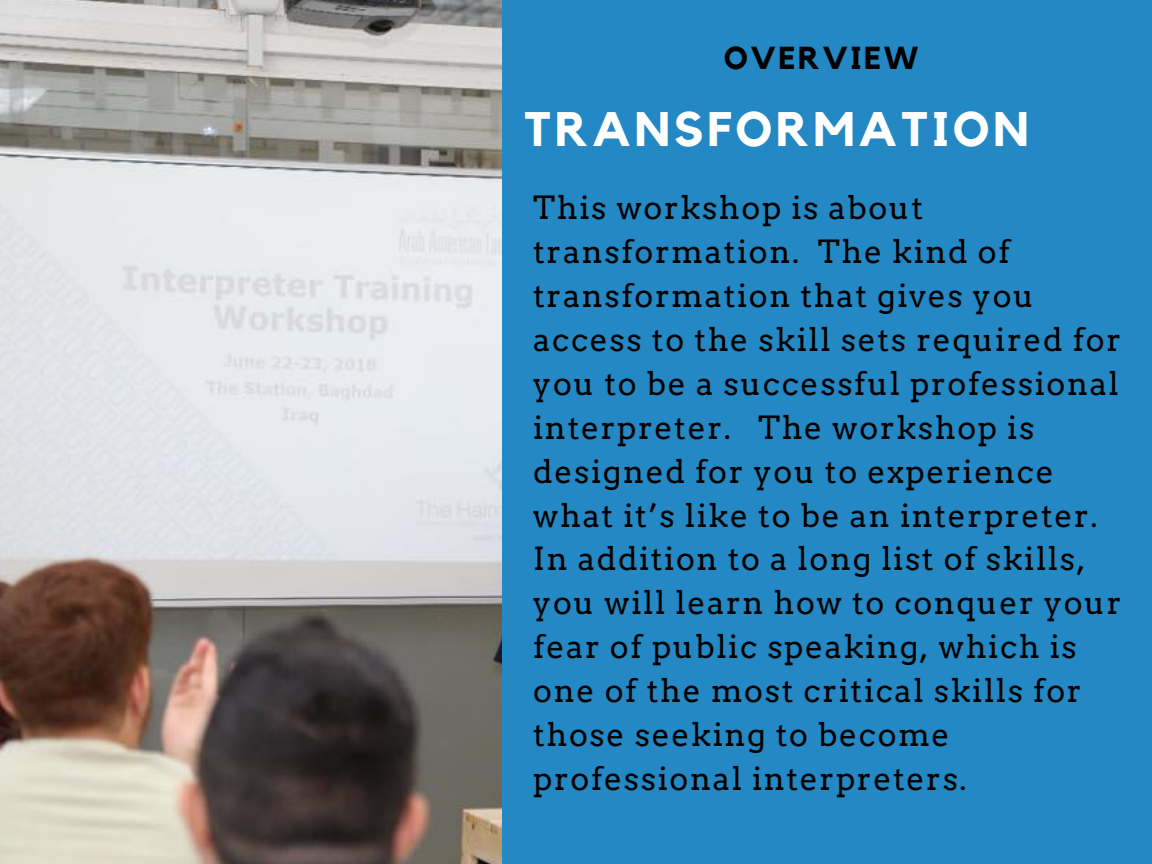
<style>
.page{position:relative;width:1152px;height:864px;background:#fff}
.page>*{position:absolute;margin:0;border:0;box-sizing:border-box;transform-origin:0 0}
.t1{font:700 48.3px "Kollektif";letter-spacing:.08em;color:#fff}
.t2{font:31.65px/43.8px "Arvo";letter-spacing:.05em;color:#000}
.t3{font:700 31.65px "Kollektif";letter-spacing:.08em;color:#000}
</style>
<div class="page">
<div style="left:501px;top:0;width:651px;height:864px;background:#2388c3"></div>
<img style="left:0;top:0;width:502px;height:864px">
<p class="t3" style="left:724px;top:43px;width:196px">OVERVIEW</p>
<h1 class="t1" style="left:524px;top:107px;width:506px">TRANSFORMATION</h1>
<p class="t2" style="left:533px;top:186px;width:590px">This workshop is about transformation. The kind of transformation that gives you access to the skill sets required for you to be a successful professional interpreter. The workshop is designed for you to experience what it’s like to be an interpreter.<br>In addition to a long list of skills, you will learn how to conquer your fear of public speaking, which is one of the most critical skills for those seeking to become professional interpreters.</p>
</div>
